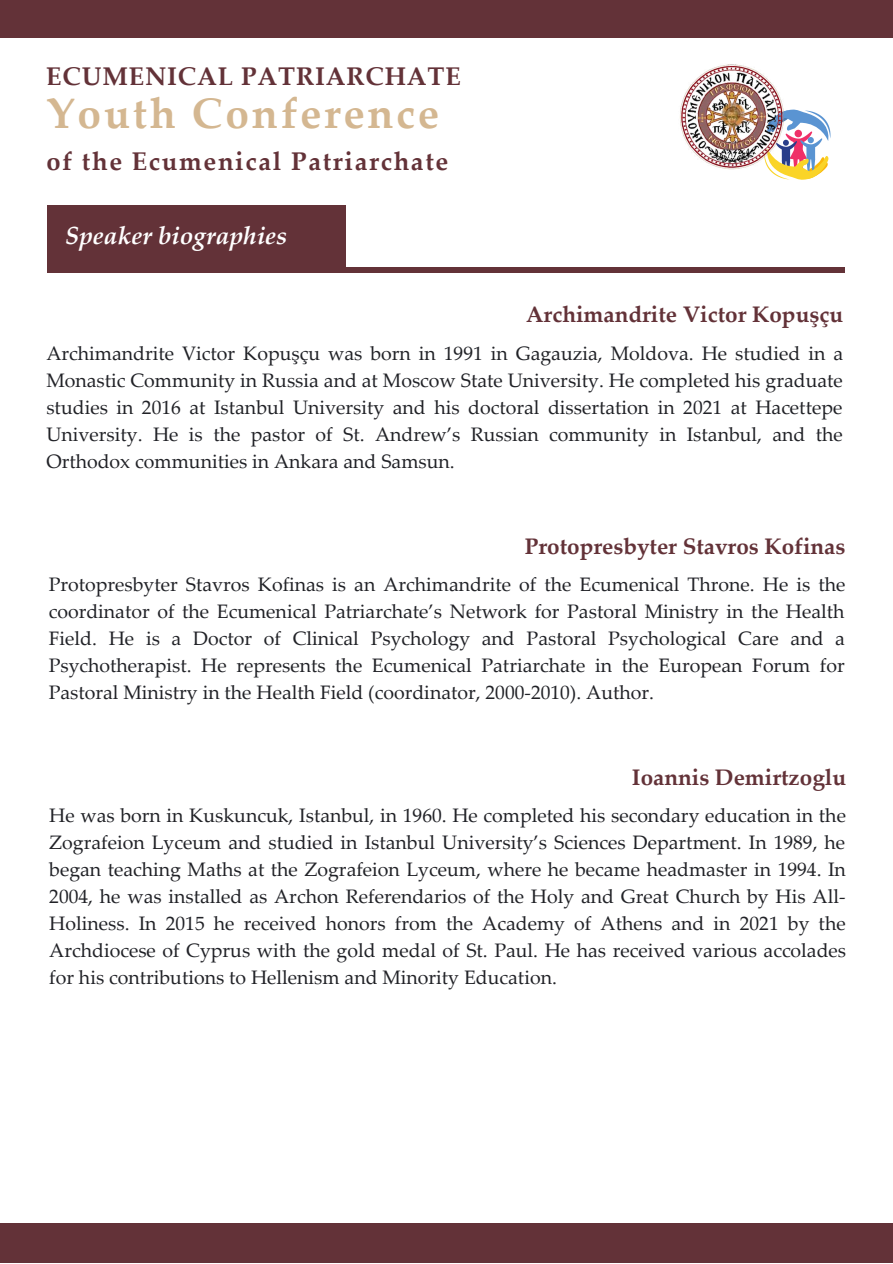
<style>
.page{position:relative;width:893px;height:1264px;background:#fff}
.page>*{position:absolute;margin:0;border:0;box-sizing:border-box;transform-origin:0 0}
.t1{font:700 42.6px "Palatino Linotype";letter-spacing:.065em;color:#d4b791}
.t2{font:700 25.5px "Palatino Linotype";letter-spacing:.065em;color:#633238}
.t3{font:700 25.5px "Palatino Linotype";letter-spacing:.03em;color:#633238}
.t4{font:italic 700 24.75px "Palatino Linotype";color:#fff}
.t5{font:700 22.5px "Palatino Linotype";color:#633238}
.t6{font:19.5px/27px "Palatino Linotype";color:#212227;text-align:justify}
</style>
<div class="page">
<div style="left:48px;top:267px;width:797px;height:6px;background:#633238"></div>
<div style="left:47px;top:205px;width:298px;height:68px;background:#633238"></div>
<div style="left:0;top:1223px;width:892px;height:39px;background:#633238"></div>
<div style="left:0;top:0;width:892px;height:38px;background:#633238"></div>
<svg style="left:769px;top:109px;width:62px;height:71px"></svg>
<img style="left:680px;top:64px;width:104px;height:105px">
<h2 class="t3" style="left:46px;top:66px;width:416px">ECUMENICAL PATRIARCHATE</h2>
<h1 class="t1" style="left:46px;top:97px;width:394px">Youth Conference</h1>
<h2 class="t2" style="left:46px;top:151px;width:403px">of the Ecumenical Patriarchate</h2>
<p class="t4" style="left:65px;top:226px;width:223px">Speaker biographies</p>
<p class="t5" style="left:526px;top:306px;width:318px">Archimandrite Victor Kopuşçu</p>
<p class="t6" style="left:46px;top:342px;width:798px">Archimandrite Victor Kopuşçu was born in 1991 in Gagauzia, Moldova. He studied in a Monastic Community in Russia and at Moscow State University. He completed his graduate studies in 2016 at Istanbul University and his doctoral dissertation in 2021 at Hacettepe University. He is the pastor of St. Andrew’s Russian community in Istanbul, and the Orthodox communities in Ankara and Samsun.</p>
<p class="t5" style="left:524px;top:537px;width:322px">Protopresbyter Stavros Kofinas</p>
<p class="t6" style="left:49px;top:573px;width:798px">Protopresbyter Stavros Kofinas is an Archimandrite of the Ecumenical Throne. He is the coordinator of the Ecumenical Patriarchate’s Network for Pastoral Ministry in the Health Field. He is a Doctor of Clinical Psychology and Pastoral Psychological Care and a Psychotherapist. He represents the Ecumenical Patriarchate in the European Forum for Pastoral Ministry in the Health Field (coordinator, 2000-2010). Author.</p>
<p class="t5" style="left:632px;top:768px;width:216px">Ioannis Demirtzoglu</p>
<p class="t6" style="left:49px;top:804px;width:798px">He was born in Kuskuncuk, Istanbul, in 1960. He completed his secondary education in the Zografeion Lyceum and studied in Istanbul University’s Sciences Department. In 1989, he began teaching Maths at the Zografeion Lyceum, where he became headmaster in 1994. In 2004, he was installed as Archon Referendarios of the Holy and Great Church by His All-Holiness. In 2015 he received honors from the Academy of Athens and in 2021 by the Archdiocese of Cyprus with the gold medal of St. Paul. He has received various accolades for his contributions to Hellenism and Minority Education.</p>
</div>
